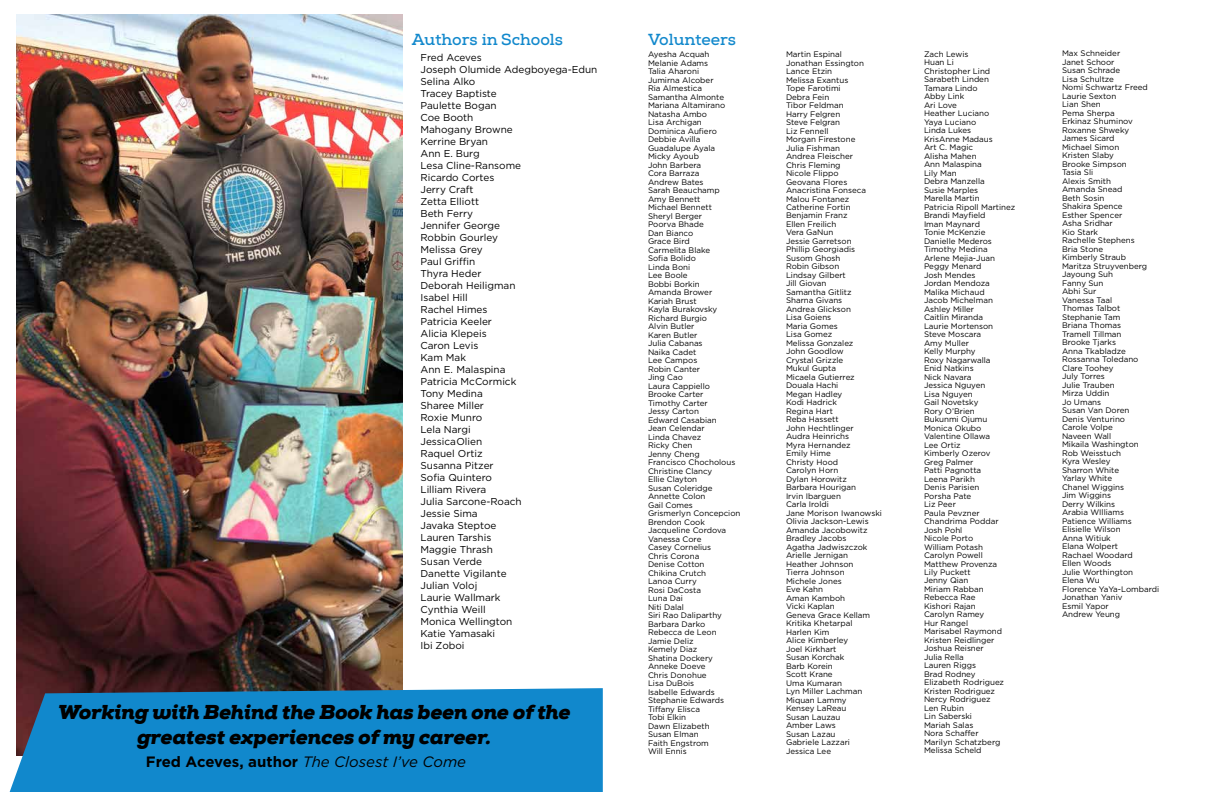
<style>
.page{position:relative;width:1224px;height:792px;background:#fff}
.page>*{position:absolute;margin:0;border:0;box-sizing:border-box;transform-origin:0 0}
.t1{font:italic 900 20px/25px "Nexa Slab";color:#000;text-align:center}
.t2{font:700 16px "Nexa Slab";color:#18c}
.t3{font:italic 15px "Gotham";color:#000}
.t4{font:10px/12px "Gotham";color:#000}
.t5{font:8px/8.5px "Gotham";color:#000}
.s1{font-weight:700;font-style:normal}
</style>
<div class="page">
<img style="left:17px;top:15px;width:385px;height:673px">
<div style="left:10px;top:688px;width:593px;height:104px;background:#18c"></div>
<h2 class="t2" style="left:412px;top:30px;width:153px">Authors in Schools</h2>
<p class="t4" style="left:420px;top:51px;width:178px">Fred Aceves<br>Joseph Olumide Adegboyega-Edun<br>Selina Alko<br>Tracey Baptiste<br>Paulette Bogan<br>Coe Booth<br>Mahogany Browne<br>Kerrine Bryan<br>Ann E. Burg<br>Lesa Cline-Ransome<br>Ricardo Cortes<br>Jerry Craft<br>Zetta Elliott<br>Beth Ferry<br>Jennifer George<br>Robbin Gourley<br>Melissa Grey<br>Paul Griffin<br>Thyra Heder<br>Deborah Heiligman<br>Isabel Hill<br>Rachel Himes<br>Patricia Keeler<br>Alicia Klepeis<br>Caron Levis<br>Kam Mak<br>Ann E. Malaspina<br>Patricia McCormick<br>Tony Medina<br>Sharee Miller<br>Roxie Munro<br>Lela Nargi<br>JessicaOlien<br>Raquel Ortiz<br>Susanna Pitzer<br>Sofia Quintero<br>Lilliam Rivera<br>Julia Sarcone-Roach<br>Jessie Sima<br>Javaka Steptoe<br>Lauren Tarshis<br>Maggie Thrash<br>Susan Verde<br>Danette Vigilante<br>Julian Voloj<br>Laurie Wallmark<br>Cynthia Weill<br>Monica Wellington<br>Katie Yamasaki<br>Ibi Zoboi</p>
<h1 class="t1" style="left:58px;top:700px;width:514px">Working with Behind the Book has been one of the greatest experiences of my career.</h1>
<h3 class="t3" style="left:146px;top:753px;width:322px"><span class="s1">Fred Aceves, author</span> The Closest I’ve Come</h3>
<h2 class="t2" style="left:648px;top:30px;width:90px">Volunteers</h2>
<p class="t5" style="left:648px;top:50px;width:94px">Ayesha Acquah<br>Melanie Adams<br>Talia Aharoni<br>Jumirna Alcober<br>Ria Almestica<br>Samantha Almonte<br>Mariana Altamirano<br>Natasha Ambo<br>Lisa Archigan<br>Dominica Aufiero<br>Debbie Avilla<br>Guadalupe Ayala<br>Micky Ayoub<br>John Barbera<br>Cora Barraza<br>Andrew Bates<br>Sarah Beauchamp<br>Amy Bennett<br>Michael Bennett<br>Sheryl Berger<br>Poorva Bhade<br>Dan Bianco<br>Grace Bird<br>Carmelita Blake<br>Sofia Bolido<br>Linda Boni<br>Lee Boole<br>Bobbi Borkin<br>Amanda Brower<br>Kariah Brust<br>Kayla Burakovsky<br>Richard Burgio<br>Alvin Butler<br>Karen Butler<br>Julia Cabanas<br>Naika Cadet<br>Lee Campos<br>Robin Canter<br>Jing Cao<br>Laura Cappiello<br>Brooke Carter<br>Timothy Carter<br>Jessy Carton<br>Edward Casabian<br>Jean Celendar<br>Linda Chavez<br>Ricky Chen<br>Jenny Cheng<br>Francisco Chocholous<br>Christine Clancy<br>Ellie Clayton<br>Susan Coleridge<br>Annette Colon<br>Gail Comes<br>Grismerlyn Concepcion<br>Brendon Cook<br>Jacqueline Cordova<br>Vanessa Core<br>Casey Cornelius<br>Chris Corona<br>Denise Cotton<br>Chikina Crutch<br>Lanoa Curry<br>Rosi DaCosta<br>Luna Dai<br>Niti Dalal<br>Siri Rao Daliparthy<br>Barbara Darko<br>Rebecca de Leon<br>Jamie Deliz<br>Kemely Diaz<br>Shatina Dockery<br>Anneke Doeve<br>Chris Donohue<br>Lisa DuBois<br>Isabelle Edwards<br>Stephanie Edwards<br>Tiffany Elisca<br>Tobi Elkin<br>Dawn Elizabeth<br>Susan Elman<br>Faith Engstrom<br>Will Ennis</p>
<p class="t5" style="left:786px;top:50px;width:98px">Martin Espinal<br>Jonathan Essington<br>Lance Etzin<br>Melissa Exantus<br>Tope Farotimi<br>Debra Fein<br>Tibor Feldman<br>Harry Felgren<br>Steve Felgran<br>Liz Fennell<br>Morgan Firestone<br>Julia Fishman<br>Andrea Fleischer<br>Chris Fleming<br>Nicole Flippo<br>Geovana Flores<br>Anacristina Fonseca<br>Malou Fontanez<br>Catherine Fortin<br>Benjamin Franz<br>Ellen Freilich<br>Vera GaNun<br>Jessie Garretson<br>Phillip Georgiadis<br>Susom Ghosh<br>Robin Gibson<br>Lindsay Gilbert<br>Jill Giovan<br>Samantha Gitlitz<br>Sharna Givans<br>Andrea Glickson<br>Lisa Goiens<br>Maria Gomes<br>Lisa Gomez<br>Melissa Gonzalez<br>John Goodlow<br>Crystal Grizzle<br>Mukul Gupta<br>Micaela Gutierrez<br>Douala Hachi<br>Megan Hadley<br>Kodi Hadrick<br>Regina Hart<br>Reba Hassett<br>John Hechtlinger<br>Audra Heinrichs<br>Myra Hernandez<br>Emily Hime<br>Christy Hood<br>Carolyn Horn<br>Dylan Horowitz<br>Barbara Hourigan<br>Irvin Ibarguen<br>Carla Iroldi<br>Jane Morison Iwanowski<br>Olivia Jackson-Lewis<br>Amanda Jacobowitz<br>Bradley Jacobs<br>Agatha Jadwiszczok<br>Arielle Jernigan<br>Heather Johnson<br>Tierra Johnson<br>Michele Jones<br>Eve Kahn<br>Aman Kamboh<br>Vicki Kaplan<br>Geneva Grace Kellam<br>Kritika Khetarpal<br>Harlen Kim<br>Alice Kimberley<br>Joel Kirkhart<br>Susan Korchak<br>Barb Korein<br>Scott Krane<br>Uma Kumaran<br>Lyn Miller Lachman<br>Miquan Lammy<br>Kensey LaReau<br>Susan Lauzau<br>Amber Laws<br>Susan Lazau<br>Gabriele Lazzari<br>Jessica Lee</p>
<p class="t5" style="left:924px;top:49px;width:93px">Zach Lewis<br>Huan Li<br>Christopher Lind<br>Sarabeth Linden<br>Tamara Lindo<br>Abby Link<br>Ari Love<br>Heather Luciano<br>Yaya Luciano<br>Linda Lukes<br>KrisAnne Madaus<br>Art C. Magic<br>Alisha Mahen<br>Ann Malaspina<br>Lily Man<br>Debra Manzella<br>Susie Marples<br>Marella Martin<br>Patricia Ripoll Martinez<br>Brandi Mayfield<br>Iman Maynard<br>Tonie McKenzie<br>Danielle Mederos<br>Timothy Medina<br>Arlene Mejia-Juan<br>Peggy Menard<br>Josh Mendes<br>Jordan Mendoza<br>Malika Michaud<br>Jacob Michelman<br>Ashley Miller<br>Caitlin Miranda<br>Laurie Mortenson<br>Steve Moscara<br>Amy Muller<br>Kelly Murphy<br>Roxy Nagarwalla<br>Enid Natkins<br>Nick Navara<br>Jessica Nguyen<br>Lisa Nguyen<br>Gail Novetsky<br>Rory O’Brien<br>Bukunmi Ojumu<br>Monica Okubo<br>Valentine Ollawa<br>Lee Ortiz<br>Kimberly Ozerov<br>Greg Palmer<br>Patti Pagnotta<br>Leena Parikh<br>Denis Parisien<br>Porsha Pate<br>Liz Peer<br>Paula Pevzner<br>Chandrima Poddar<br>Josh Pohl<br>Nicole Porto<br>William Potash<br>Carolyn Powell<br>Matthew Provenza<br>Lily Puckett<br>Jenny Qian<br>Miriam Rabban<br>Rebecca Rae<br>Kishori Rajan<br>Carolyn Ramey<br>Hur Rangel<br>Marisabel Raymond<br>Kristen Reidlinger<br>Joshua Reisner<br>Julia Rella<br>Lauren Riggs<br>Brad Rodney<br>Elizabeth Rodriguez<br>Kristen Rodriguez<br>Nercy Rodriguez<br>Len Rubin<br>Lin Saberski<br>Mariah Salas<br>Nora Schaffer<br>Marilyn Schatzberg<br>Melissa Scheld</p>
<p class="t5" style="left:1062px;top:49px;width:99px">Max Schneider<br>Janet Schoor<br>Susan Schrade<br>Lisa Schultze<br>Nomi Schwartz Freed<br>Laurie Sexton<br>Lian Shen<br>Pema Sherpa<br>Erkinaz Shuminov<br>Roxanne Shweky<br>James Sicard<br>Michael Simon<br>Kristen Slaby<br>Brooke Simpson<br>Tasia Sli<br>Alexis Smith<br>Amanda Snead<br>Beth Sosin<br>Shakira Spence<br>Esther Spencer<br>Asha Sridhar<br>Kio Stark<br>Rachelle Stephens<br>Bria Stone<br>Kimberly Straub<br>Maritza Struyvenberg<br>Jayoung Suh<br>Fanny Sun<br>Abhi Sur<br>Vanessa Taal<br>Thomas Talbot<br>Stephanie Tam<br>Briana Thomas<br>Tramell Tillman<br>Brooke Tjarks<br>Anna Tkabladze<br>Rossanna Toledano<br>Clare Toohey<br>July Torres<br>Julie Trauben<br>Mirza Uddin<br>Jo Umans<br>Susan Van Doren<br>Denis Venturino<br>Carole Volpe<br>Naveen Wall<br>Mikaila Washington<br>Rob Weisstuch<br>Kyra Wesley<br>Sharron White<br>Yarlay White<br>Chanel Wiggins<br>Jim Wiggins<br>Derry Wilkins<br>Arabia WIlliams<br>Patience Williams<br>Elisielle Wilson<br>Anna Witiuk<br>Elana Wolpert<br>Rachael Woodard<br>Ellen Woods<br>Julie Worthington<br>Elena Wu<br>Florence YaYa-Lombardi<br>Jonathan Yaniv<br>Esmil Yapor<br>Andrew Yeung</p>
</div>
